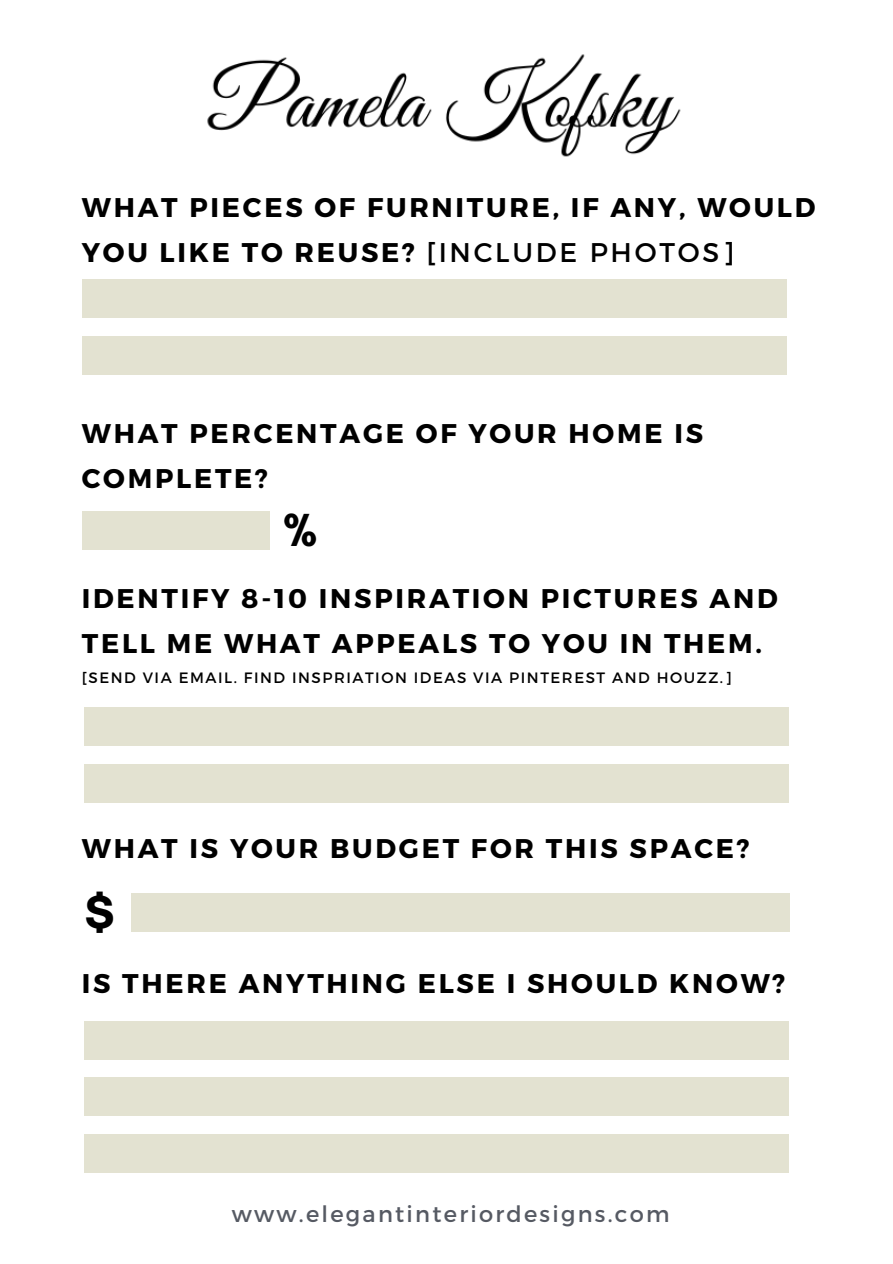
<style>
.page{position:relative;width:893px;height:1264px;background:#fff}
.page>*{position:absolute;margin:0;border:0;box-sizing:border-box;transform-origin:0 0}
.t1{font:700 47.25px "Glacial Indifference";color:#000}
.t2{font:700 27px/45px "Montserrat";letter-spacing:.1em;color:#000}
.t3{font:22.5px "Montserrat";letter-spacing:.1em;color:#565a63}
.t4{font:15px "Montserrat";letter-spacing:.1em;color:#000}
.s1{font-weight:400}
</style>
<div class="page">
<img style="left:207px;top:54px;width:474px;height:103px">
<div style="left:82px;top:279px;width:704px;height:38px;background:#e3e2d1"></div>
<div style="left:82px;top:511px;width:187px;height:38px;background:#e3e2d1"></div>
<div style="left:85px;top:1021px;width:704px;height:38px;background:#e3e2d1"></div>
<div style="left:85px;top:1077px;width:704px;height:39px;background:#e3e2d1"></div>
<div style="left:85px;top:1134px;width:704px;height:38px;background:#e3e2d1"></div>
<div style="left:82px;top:336px;width:704px;height:39px;background:#e3e2d1"></div>
<div style="left:85px;top:707px;width:704px;height:38px;background:#e3e2d1"></div>
<div style="left:85px;top:764px;width:704px;height:38px;background:#e3e2d1"></div>
<div style="left:131px;top:893px;width:658px;height:38px;background:#e3e2d1"></div>
<p class="t2" style="left:82px;top:184px;width:735px">WHAT PIECES OF FURNITURE, IF ANY, WOULD<br>YOU LIKE TO REUSE? <span class="s1">[INCLUDE PHOTOS]</span></p>
<h2 class="t2" style="left:82px;top:409px;width:622px">WHAT PERCENTAGE OF YOUR HOME IS<br>COMPLETE?</h2>
<p class="t1" style="left:283px;top:501px;width:35px">%</p>
<h1 class="t2" style="left:82px;top:574px;width:697px">IDENTIFY 8-10 INSPIRATION PICTURES AND<br>TELL ME WHAT APPEALS TO YOU IN THEM.</h1>
<h1 class="t4" style="left:82px;top:668px;width:651px">[SEND VIA EMAIL. FIND INSPRIATION IDEAS VIA PINTEREST AND HOUZZ.]</h1>
<h2 class="t2" style="left:82px;top:824px;width:669px">WHAT IS YOUR BUDGET FOR THIS SPACE?</h2>
<p class="t1" style="left:85px;top:883px;width:31px">$</p>
<h1 class="t2" style="left:82px;top:959px;width:705px">IS THERE ANYTHING ELSE I SHOULD KNOW?</h1>
<h1 class="t3" style="left:232px;top:1199px;width:439px">www.elegantinteriordesigns.com</h1>
</div>
